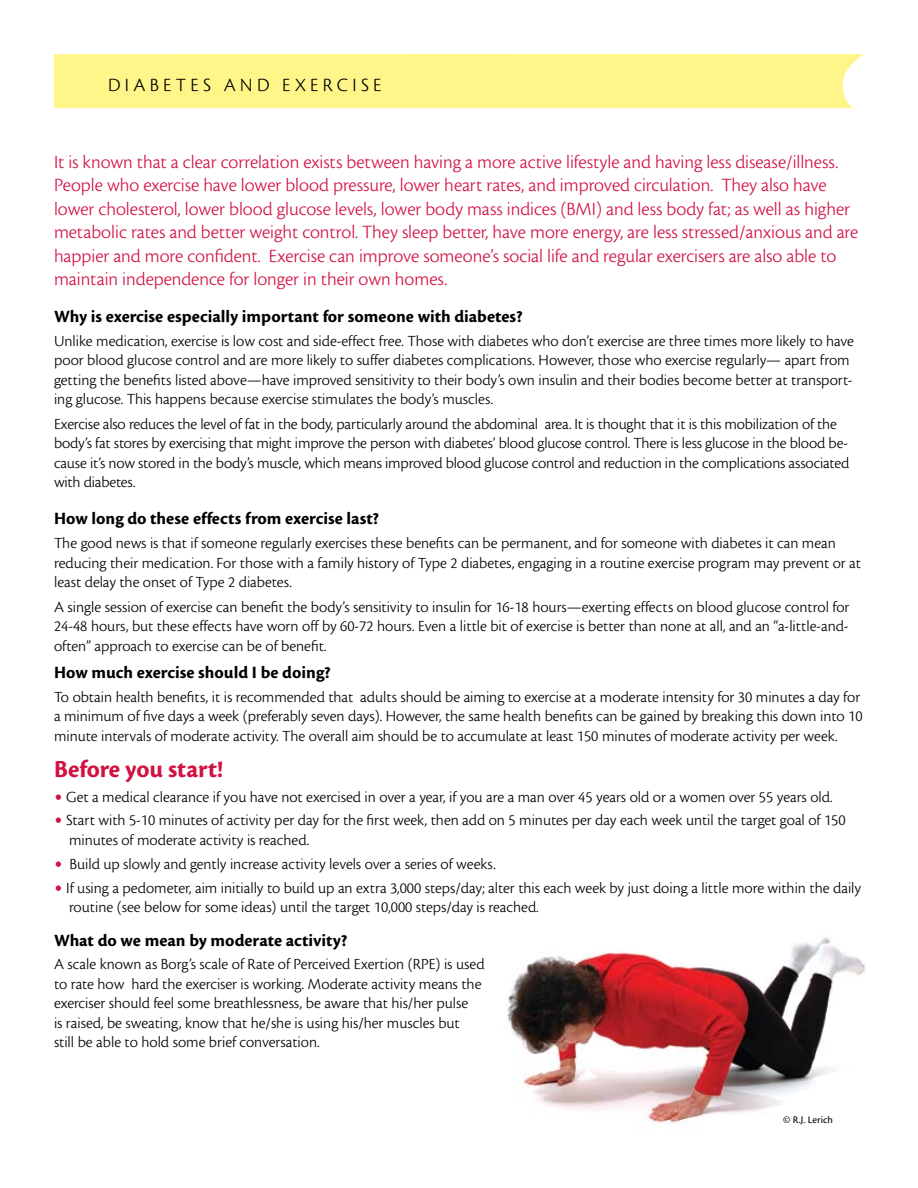
<style>
.page{position:relative;width:918px;height:1188px;background:#fff}
.page>*{position:absolute;margin:0;border:0;box-sizing:border-box;transform-origin:0 0}
.t1{font:25.5px "Cronos MM 700 17";color:#d21242}
.t2{font:19.5px/23.4px "Cronos MM 295 13";letter-spacing:-.015em;color:#d21242}
.t3{font:19.5px "Cronos MM 295 13";letter-spacing:.21em;color:#000}
.t4{font:18px "Cronos MM 700 12";color:#000}
.t5{font:16.2px/19.5px "Cronos MM 295 10";letter-spacing:-.015em;color:#000}
.t6{font:10.5px "Cronos MM 408 7";color:#000}
.s1{font-family:"Cronos MM 295 22";font-size:33px;color:#d21242}
</style>
<div class="page">
<div style="left:54px;top:54px;width:810px;height:54px;background:#fff689"></div>
<img style="left:506px;top:937px;width:359px;height:186px">
<p class="t3" style="left:108px;top:74px;width:275px">DIABETES AND EXERCISE</p>
<p class="t2" style="left:54px;top:151px;width:806px">It is known that a clear correlation exists between having a more active lifestyle and having less disease/illness.<br>People who exercise have lower blood pressure, lower heart rates, and improved circulation. They also have lower cholesterol, lower blood glucose levels, lower body mass indices (BMI) and less body fat; as well as higher metabolic rates and better weight control. They sleep better, have more energy, are less stressed/anxious and are happier and more confident. Exercise can improve someone’s social life and regular exercisers are also able to maintain independence for longer in their own homes.</p>
<p class="t4" style="left:54px;top:307px;width:470px">Why is exercise especially important for someone with diabetes?</p>
<p class="t5" style="left:54px;top:331px;width:802px">Unlike medication, exercise is low cost and side-effect free. Those with diabetes who don’t exercise are three times more likely to have poor blood glucose control and are more likely to suffer diabetes complications. However, those who exercise regularly— apart from getting the benefits listed above—have improved sensitivity to their body’s own insulin and their bodies become better at transport&shy;ing glucose. This happens because exercise stimulates the body’s muscles.</p>
<p class="t5" style="left:54px;top:415px;width:797px">Exercise also reduces the level of fat in the body, particularly around the abdominal area. It is thought that it is this mobilization of the body’s fat stores by exercising that might improve the person with diabetes’ blood glucose control. There is less glucose in the blood be&shy;cause it’s now stored in the body’s muscle, which means improved blood glucose control and reduction in the complications associated with diabetes.</p>
<p class="t4" style="left:54px;top:509px;width:327px">How long do these effects from exercise last?</p>
<p class="t5" style="left:54px;top:534px;width:809px">The good news is that if someone regularly exercises these benefits can be permanent, and for someone with diabetes it can mean reducing their medication. For those with a family history of Type 2 diabetes, engaging in a routine exercise program may prevent or at least delay the onset of Type 2 diabetes.</p>
<p class="t5" style="left:54px;top:597px;width:797px;text-align:justify">A single session of exercise can benefit the body’s sensitivity to insulin for 16-18 hours—exerting effects on blood glucose control for 24-48 hours, but these effects have worn off by 60-72 hours. Even a little bit of exercise is better than none at all, and an “a-little-and&shy;often” approach to exercise can be of benefit.</p>
<p class="t4" style="left:54px;top:663px;width:278px">How much exercise should I be doing?</p>
<p class="t5" style="left:54px;top:687px;width:810px">To obtain health benefits, it is recommended that adults should be aiming to exercise at a moderate intensity for 30 minutes a day for a minimum of five days a week (preferably seven days). However, the same health benefits can be gained by breaking this down into 10 minute intervals of moderate activity. The overall aim should be to accumulate at least 150 minutes of moderate activity per week.</p>
<h1 class="t1" style="left:54px;top:756px;width:171px">Before you start!</h1>
<p class="t5" style="left:54px;top:787px;width:780px"><span class="s1">•</span> Get a medical clearance if you have not exercised in over a year, if you are a man over 45 years old or a women over 55 years old.</p>
<p class="t5" style="left:69px;top:811px;width:778px;text-indent:-15px"><span class="s1">•</span> Start with 5-10 minutes of activity per day for the first week, then add on 5 minutes per day each week until the target goal of 150 minutes of moderate activity is reached.</p>
<p class="t5" style="left:54px;top:854px;width:444px"><span class="s1">•</span> Build up slowly and gently increase activity levels over a series of weeks.</p>
<p class="t5" style="left:69px;top:878px;width:794px;text-indent:-15px"><span class="s1">•</span> If using a pedometer, aim initially to build up an extra 3,000 steps/day; alter this each week by just doing a little more within the daily routine (see below for some ideas) until the target 10,000 steps/day is reached.</p>
<p class="t4" style="left:54px;top:931px;width:295px">What do we mean by moderate activity?</p>
<p class="t5" style="left:54px;top:955px;width:432px">A scale known as Borg’s scale of Rate of Perceived Exertion (RPE) is used to rate how hard the exerciser is working. Moderate activity means the exerciser should feel some breathlessness, be aware that his/her pulse<br>is raised, be sweating, know that he/she is using his/her muscles but<br>still be able to hold some brief conversation.</p>
<p class="t6" style="left:783px;top:1114px;width:51px">© R.J. Lerich</p>
</div>
